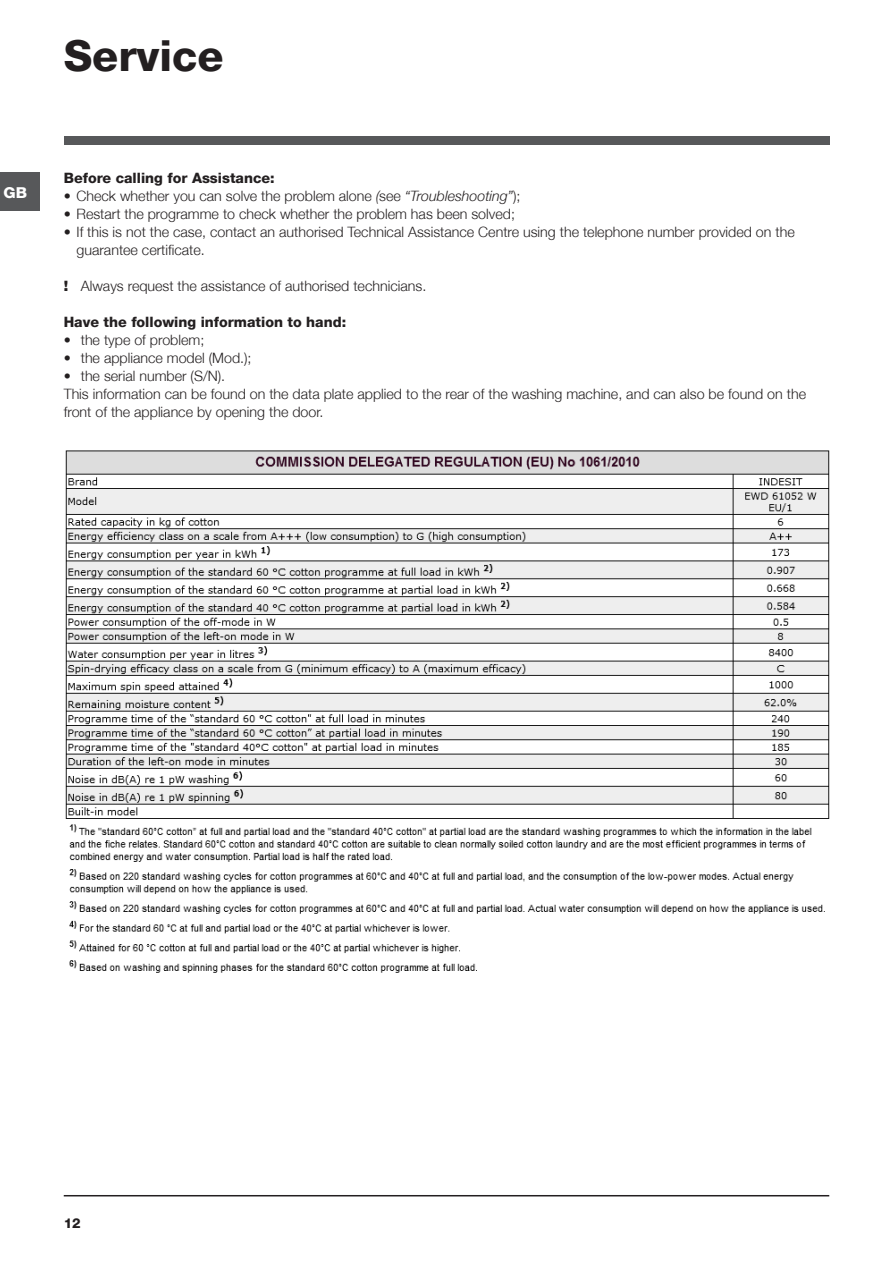
<style>
.page{position:relative;width:893px;height:1263px;background:#fff}
.page>*{position:absolute;margin:0;border:0;box-sizing:border-box;transform-origin:0 0}
.Titolo{font:800 42.75px "Helvetica Neue";color:#231f20}
.t1{font:800 15px "Helvetica Neue";color:#fff;scale:1.05 1}
.Corpo_testo{font:300 14.25px/18px "Helvetica Neue";color:#231f20}
.titolletto_piccolo{font:800 14.25px "Helvetica Neue";color:#231f20}
.t2{font:800 13.5px "Helvetica Neue";color:#231f20}
.s1{font-style:italic}
.s2{font-weight:900}
</style>
<div class="page">
<hr style="left:64px;top:1195px;width:765px;height:1px;background:#231f20">
<div style="left:0;top:172px;width:40px;height:38px;background:#57585a"></div>
<div style="left:64px;top:136px;width:765px;height:9px;background:#57585a"></div>
<img style="left:66px;top:450px;width:763px;height:523px">
<p class="Titolo" style="left:64px;top:30px;width:161px">Service</p>
<p class="t1" style="left:4px;top:183px;width:24px">GB</p>
<p class="titolletto_piccolo" style="left:64px;top:170px;width:212px">Before calling for Assistance:</p>
<p class="Corpo_testo" style="left:64px;top:187px;width:458px"><span class="s1">•</span> Check whether you can solve the problem alone <span class="s1">(</span>see <span class="s1">“Troubleshooting”</span>);</p>
<p class="Corpo_testo" style="left:64px;top:205px;width:453px">• Restart the programme to check whether the problem has been solved;</p>
<p class="Corpo_testo" style="left:76px;top:223px;width:720px;text-indent:-13px">• If this is not the case, contact an authorised Technical Assistance Centre using the telephone number provided on the guarantee certificate.</p>
<p class="Corpo_testo" style="left:64px;top:277px;width:364px"><span class="s2">!</span> Always request the assistance of authorised technicians.</p>
<p class="titolletto_piccolo" style="left:64px;top:314px;width:284px">Have the following information to hand:</p>
<p class="Corpo_testo" style="left:64px;top:331px;width:142px">• the type of problem;</p>
<p class="Corpo_testo" style="left:64px;top:349px;width:189px">• the appliance model (Mod.);</p>
<p class="Corpo_testo" style="left:64px;top:367px;width:163px">• the serial number (S/N).</p>
<p class="Corpo_testo" style="left:64px;top:385px;width:744px">This information can be found on the data plate applied to the rear of the washing machine, and can also be found on the front of the appliance by opening the door.</p>
<p class="t2" style="left:64px;top:1215px;width:19px">12</p>
</div>
